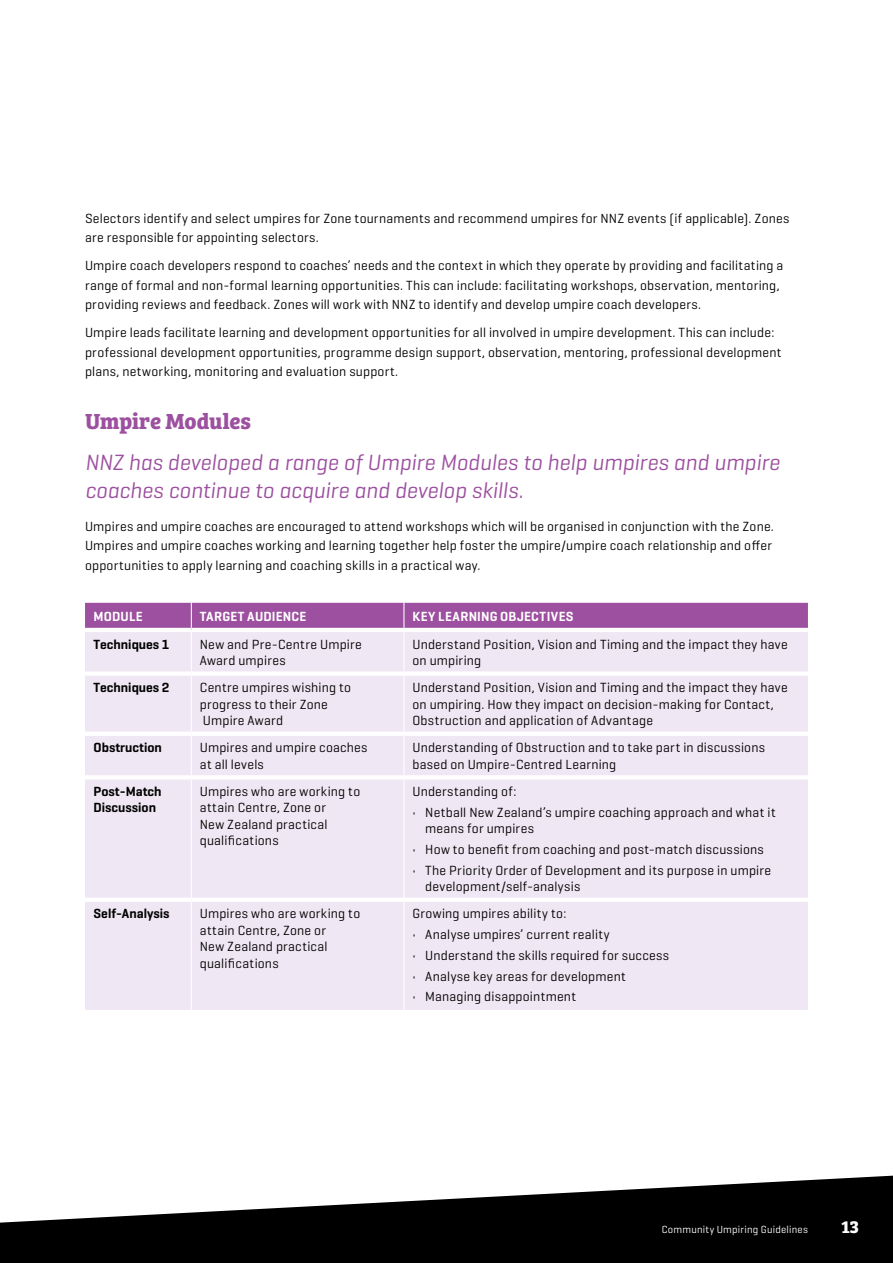
<style>
.page{position:relative;width:893px;height:1263px;background:#fff}
.page>*{position:absolute;margin:0;border:0;box-sizing:border-box;transform-origin:0 0}
.t1{font:italic 22.5px/28.5px "Geogrotesque";color:#9c509f}
.t2{font:700 22.5px "Bree Serif";letter-spacing:-.005em;color:#9c509f}
.t3{font:700 18px "Bree Serif";color:#fff}
.t4{font:13.5px/16.5px "Geogrotesque";letter-spacing:.015em;color:#000}
.t5{font:600 13.5px/16.5px "Geogrotesque";color:#000}
.t6{font:600 13.5px "Geogrotesque";letter-spacing:.02em;color:#fff}
.t7{font:10.5px "Geogrotesque";letter-spacing:.02em;color:#fff}
</style>
<div class="page">
<div style="left:85px;top:632px;width:723px;height:378px;background:#efe7f3"></div>
<div style="left:85px;top:603px;width:723px;height:25px;background:#9c509f"></div>
<hr style="left:191px;top:632px;width:1px;height:39px;background:#fff">
<hr style="left:403px;top:632px;width:1px;height:39px;background:#fff">
<hr style="left:191px;top:676px;width:1px;height:56px;background:#fff">
<hr style="left:403px;top:676px;width:1px;height:56px;background:#fff">
<hr style="left:191px;top:736px;width:1px;height:39px;background:#fff">
<hr style="left:403px;top:736px;width:1px;height:39px;background:#fff">
<hr style="left:191px;top:779px;width:1px;height:119px;background:#fff">
<hr style="left:403px;top:779px;width:1px;height:119px;background:#fff">
<hr style="left:191px;top:902px;width:1px;height:108px;background:#fff">
<hr style="left:403px;top:902px;width:1px;height:108px;background:#fff">
<div style="left:85px;top:671px;width:106px;height:5px;background:#fff"></div>
<div style="left:191px;top:671px;width:213px;height:5px;background:#fff"></div>
<div style="left:404px;top:671px;width:404px;height:5px;background:#fff"></div>
<hr style="left:85px;top:732px;width:106px;height:4px;background:#fff">
<hr style="left:191px;top:732px;width:213px;height:4px;background:#fff">
<hr style="left:404px;top:732px;width:404px;height:4px;background:#fff">
<hr style="left:85px;top:775px;width:106px;height:4px;background:#fff">
<hr style="left:191px;top:775px;width:213px;height:4px;background:#fff">
<hr style="left:404px;top:775px;width:404px;height:4px;background:#fff">
<hr style="left:85px;top:898px;width:106px;height:4px;background:#fff">
<hr style="left:191px;top:898px;width:213px;height:4px;background:#fff">
<hr style="left:404px;top:898px;width:404px;height:4px;background:#fff">
<svg style="left:0;top:1175px;width:893px;height:88px;fill:#000"></svg>
<p class="t4" style="left:85px;top:208px;width:706px;line-height:19.5px">Selectors identify and select umpires for Zone tournaments and recommend umpires for NNZ events (if applicable). Zones are responsible for appointing selectors.</p>
<p class="t4" style="left:85px;top:255px;width:700px;line-height:19.5px">Umpire coach developers respond to coaches’ needs and the context in which they operate by providing and facilitating a range of formal and non-formal learning opportunities. This can include: facilitating workshops, observation, mentoring, providing reviews and feedback. Zones will work with NNZ to identify and develop umpire coach developers.</p>
<p class="t4" style="left:85px;top:322px;width:698px;line-height:19.5px">Umpire leads facilitate learning and development opportunities for all involved in umpire development. This can include: professional development opportunities, programme design support, observation, mentoring, professional development plans, networking, monitoring and evaluation support.</p>
<h1 class="t2" style="left:85px;top:403px;width:168px">Umpire Modules</h1>
<h1 class="t1" style="left:85px;top:447px;width:696px">NNZ has developed a range of Umpire Modules to help umpires and umpire coaches continue to acquire and develop skills.</h1>
<p class="t4" style="left:85px;top:516px;width:690px;line-height:19.5px">Umpires and umpire coaches are encouraged to attend workshops which will be organised in conjunction with the Zone.<br>Umpires and umpire coaches working and learning together help foster the umpire/umpire coach relationship and offer opportunities to apply learning and coaching skills in a practical way.</p>
<p class="t6" style="left:94px;top:608px;width:51px">MODULE</p>
<p class="t6" style="left:200px;top:608px;width:108px">TARGET AUDIENCE</p>
<p class="t6" style="left:412px;top:608px;width:163px">KEY LEARNING OBJECTIVES</p>
<p class="t5" style="left:94px;top:636px;width:78px">Techniques 1</p>
<p class="t4" style="left:200px;top:635px;width:163px">New and Pre-Centre Umpire<br>Award umpires</p>
<p class="t4" style="left:412px;top:635px;width:377px">Understand Position, Vision and Timing and the impact they have on umpiring</p>
<p class="t5" style="left:94px;top:679px;width:78px">Techniques 2</p>
<p class="t4" style="left:200px;top:679px;width:153px">Centre umpires wishing to progress to their Zone<br>Umpire Award</p>
<p class="t4" style="left:412px;top:679px;width:377px">Understand Position, Vision and Timing and the impact they have on umpiring. How they impact on decision-making for Contact,<br>Obstruction and application of Advantage</p>
<p class="t5" style="left:94px;top:739px;width:70px">Obstruction</p>
<p class="t4" style="left:200px;top:739px;width:169px">Umpires and umpire coaches at all levels</p>
<p class="t4" style="left:412px;top:739px;width:354px">Understanding of Obstruction and to take part in discussions based on Umpire-Centred Learning</p>
<p class="t5" style="left:94px;top:783px;width:70px">Post-Match<br>Discussion</p>
<p class="t4" style="left:200px;top:783px;width:162px">Umpires who are working to attain Centre, Zone or<br>New Zealand practical qualifications</p>
<p class="t4" style="left:412px;top:783px;width:105px">Understanding of:</p>
<p class="t4" style="left:425px;top:803px;width:352px;text-indent:-13px">• Netball New Zealand’s umpire coaching approach and what it means for umpires</p>
<p class="t4" style="left:412px;top:841px;width:353px">• How to benefit from coaching and post-match discussions</p>
<p class="t4" style="left:425px;top:861px;width:347px;text-indent:-13px">• The Priority Order of Development and its purpose in umpire development/self-analysis</p>
<p class="t5" style="left:94px;top:905px;width:78px">Self-Analysis</p>
<p class="t4" style="left:200px;top:905px;width:162px">Umpires who are working to attain Centre, Zone or<br>New Zealand practical qualifications</p>
<p class="t4" style="left:412px;top:905px;width:155px">Growing umpires ability to:</p>
<p class="t4" style="left:412px;top:926px;width:199px">• Analyse umpires’ current reality</p>
<p class="t4" style="left:412px;top:946px;width:258px">• Understand the skills required for success</p>
<p class="t4" style="left:412px;top:967px;width:215px">• Analyse key areas for development</p>
<p class="t4" style="left:412px;top:988px;width:165px">• Managing disappointment</p>
<p class="t7" style="left:662px;top:1223px;width:148px">Community Umpiring Guidelines</p>
<h2 class="t3" style="left:841px;top:1213px;width:19px">13</h2>
</div>
